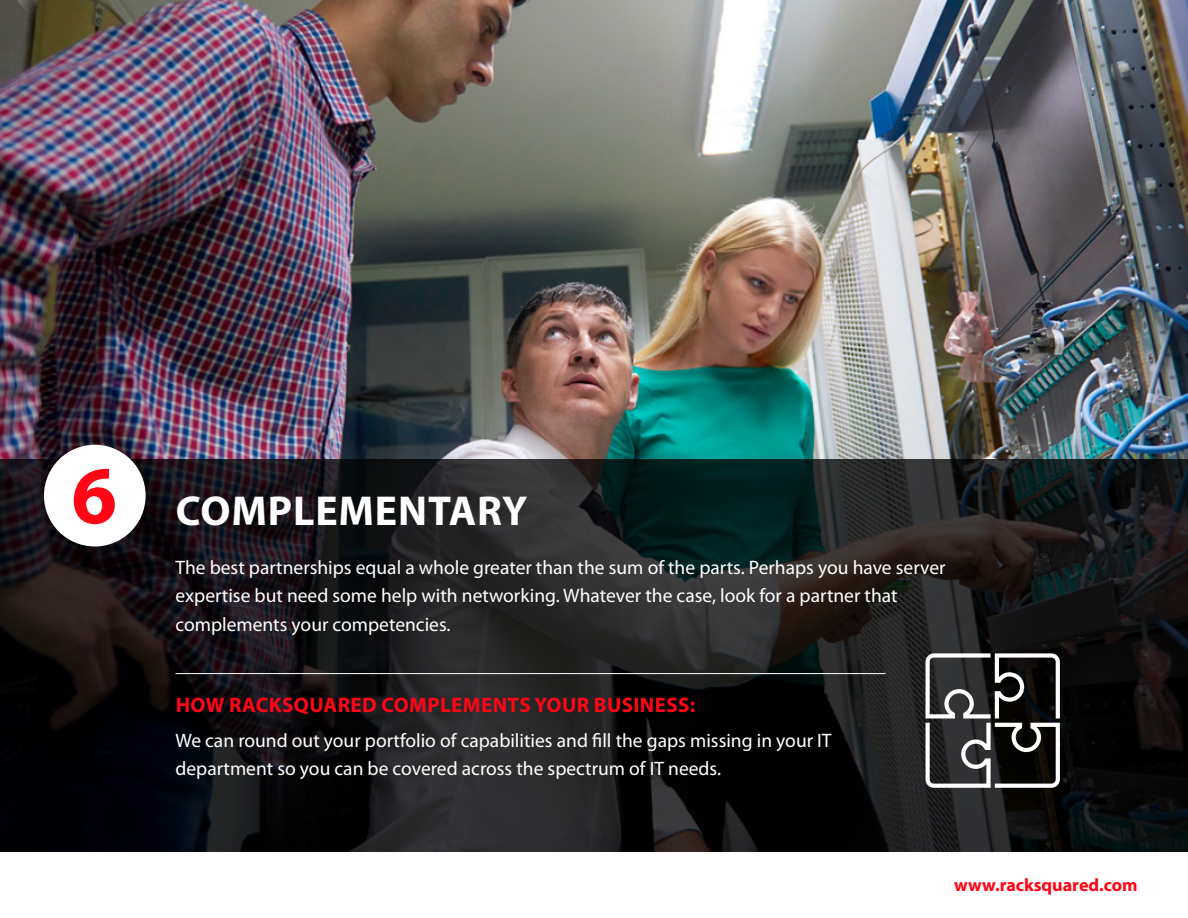
<style>
.page{position:relative;width:1188px;height:918px;background:#fff}
.page>*{position:absolute;margin:0;border:0;box-sizing:border-box;transform-origin:0 0}
.t1{font:700 42px "Myriad Pro";letter-spacing:.02em;color:#fff}
.t2{font:700 21px "Myriad Pro";letter-spacing:.02em;color:#ff0515}
.t3{font:19.5px/28.5px "Myriad Pro";color:#fff}
.t4{font:700 18px "Myriad Pro";color:#ff0515}
.s1{font-size:82.5px;color:#ff0515}
</style>
<div class="page">
<img style="left:0;top:0;width:1188px;height:459px">
<svg style="left:0;top:459px;width:1188px;height:393px;background:#171819"></svg>
<div style="left:44px;top:445px;width:102px;height:101px;background:#fff;border-radius:50%"></div>
<hr style="left:176px;top:673px;width:710px;height:1px;background:#fff">
<svg style="left:926px;top:653px;width:134px;height:135px"></svg>
<h1 class="t1" style="left:71px;top:483px;width:458px"><span class="s1">6</span> COMPLEMENTARY</h1>
<p class="t3" style="left:176px;top:553px;width:772px">The best partnerships equal a whole greater than the sum of the parts. Perhaps you have server expertise but need some help with networking. Whatever the case, look for a partner that complements your competencies.</p>
<p class="t2" style="left:176px;top:691px;width:521px">HOW RACKSQUARED COMPLEMENTS YOUR BUSINESS:</p>
<p class="t3" style="left:176px;top:726px;width:658px">We can round out your portfolio of capabilities and fill the gaps missing in your IT department so you can be covered across the spectrum of IT needs.</p>
<p class="t4" style="left:954px;top:873px;width:185px">www.racksquared.com</p>
</div>
